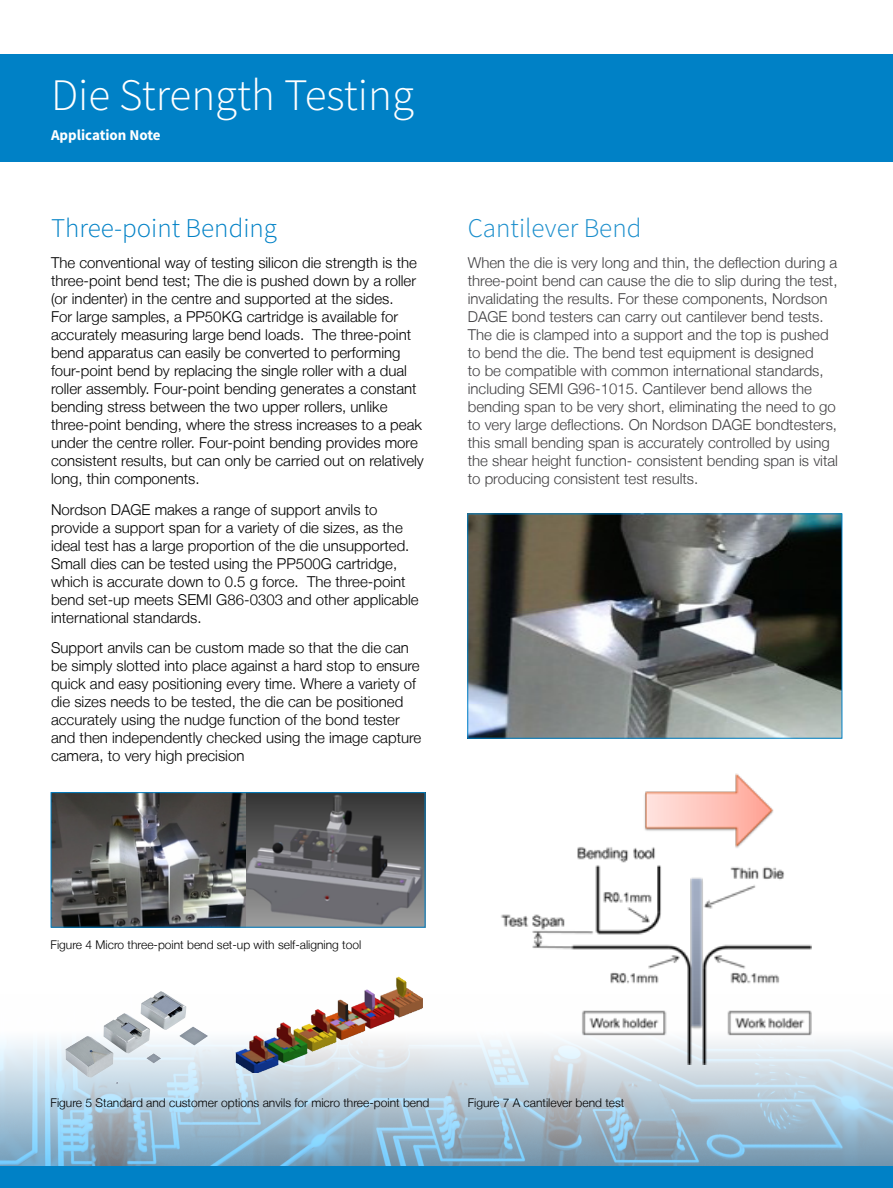
<style>
.page{position:relative;width:893px;height:1188px;background:#fff}
.page>*{position:absolute;margin:0;border:0;box-sizing:border-box;transform-origin:0 0}
.t1{font:300 45px "Source Sans Pro";color:#fff}
.t2{font:300 27px "Source Sans Pro";color:#0081c6}
.t3{font:300 27px "Source Sans Pro";color:#1a8ecc}
.t4{font:300 15px/18px "Helvetica Neue LT";color:#000}
.t5{font:300 15px/18px "Helvetica Neue LT";color:#414042}
.t6{font:700 15px "Source Sans Pro";color:#fff}
.t7{font:300 12px "Helvetica Neue LT";color:#000}
</style>
<div class="page">
<img style="left:0;top:994px;width:893px;height:172px">
<div style="left:0;top:54px;width:893px;height:108px;background:#0081c6"></div>
<div style="left:0;top:1166px;width:893px;height:22px;background:#0081c6"></div>
<img style="left:65px;top:991px;width:143px;height:93px">
<img style="left:235px;top:977px;width:163px;height:96px">
<img style="left:492px;top:773px;width:319px;height:292px">
<img style="left:469px;top:516px;width:371px;height:221px">
<div style="left:467px;top:514px;width:375px;height:225px;border:1px solid #0081c6"></div>
<img style="left:53px;top:794px;width:370px;height:132px">
<div style="left:51px;top:792px;width:374px;height:136px;border:1px solid #0081c6"></div>
<p class="t1" style="left:51px;top:67px;width:365px">Die Strength Testing</p>
<p class="t6" style="left:51px;top:125px;width:111px">Application Note</p>
<p class="t2" style="left:51px;top:212px;width:228px">Three-point Bending</p>
<p class="t4" style="left:51px;top:253px;width:374px">The conventional way of testing silicon die strength is the three-point bend test; The die is pushed down by a roller (or indenter) in the centre and supported at the sides.<br>For large samples, a PP50KG cartridge is available for accurately measuring large bend loads. The three-point bend apparatus can easily be converted to performing four-point bend by replacing the single roller with a dual roller assembly. Four-point bending generates a constant bending stress between the two upper rollers, unlike three-point bending, where the stress increases to a peak under the centre roller. Four-point bending provides more consistent results, but can only be carried out on relatively long, thin components.</p>
<p class="t4" style="left:51px;top:500px;width:369px">Nordson DAGE makes a range of support anvils to provide a support span for a variety of die sizes, as the ideal test has a large proportion of the die unsupported.<br>Small dies can be tested using the PP500G cartridge, which is accurate down to 0.5 g force. The three-point bend set-up meets SEMI G86-0303 and other applicable international standards.</p>
<p class="t4" style="left:51px;top:639px;width:372px">Support anvils can be custom made so that the die can be simply slotted into place against a hard stop to ensure quick and easy positioning every time. Where a variety of die sizes needs to be tested, the die can be positioned accurately using the nudge function of the bond tester and then independently checked using the image capture camera, to very high precision</p>
<p class="t3" style="left:468px;top:212px;width:175px">Cantilever Bend</p>
<p class="t5" style="left:468px;top:253px;width:372px">When the die is very long and thin, the deflection during a three-point bend can cause the die to slip during the test, invalidating the results. For these components, Nordson DAGE bond testers can carry out cantilever bend tests.<br>The die is clamped into a support and the top is pushed to bend the die. The bend test equipment is designed<br>to be compatible with common international standards, including SEMI G96-1015. Cantilever bend allows the bending span to be very short, eliminating the need to go to very large deflections. On Nordson DAGE bondtesters, this small bending span is accurately controlled by using the shear height function- consistent bending span is vital to producing consistent test results.</p>
<p class="t7" style="left:51px;top:937px;width:312px">Figure 4 Micro three-point bend set-up with self-aligning tool</p>
<p class="t7" style="left:51px;top:1096px;width:380px">Figure 5 Standard and customer options anvils for micro three-point bend</p>
<p class="t7" style="left:468px;top:1096px;width:158px">Figure 7 A cantilever bend test</p>
</div>
